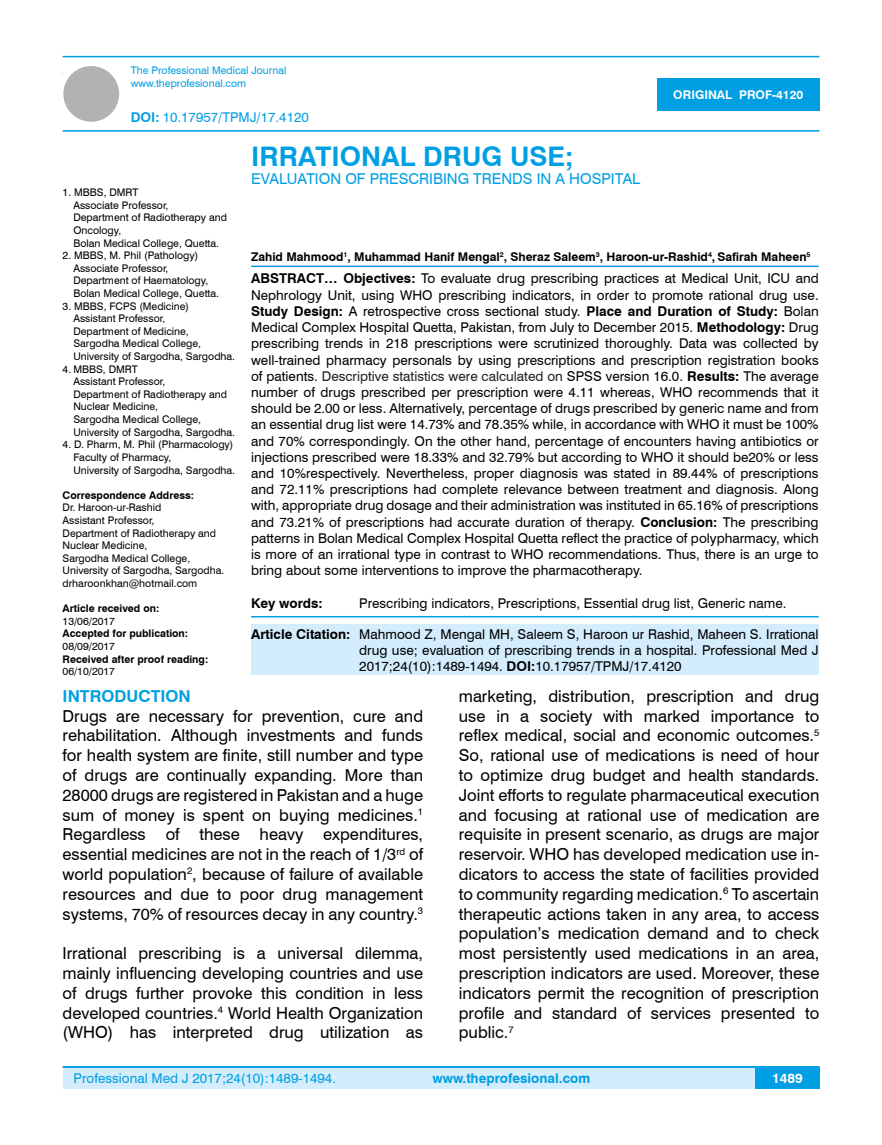
<style>
.page{position:relative;width:882px;height:1145px;background:#fff}
.page>*{position:absolute;margin:0;border:0;box-sizing:border-box;transform-origin:0 0}
.t1{font:700 27px "Swiss 721 BT";color:#009fe3}
.t2{font:16.5px/19.8px "Swiss 721 BT";color:#000;text-align:justify}
.t3{font:700 16.5px "Swiss 721 BT";color:#009fe3}
.t4{font:15px "Swiss 721 BT";color:#009fe3}
.t5{font:13.5px/16.2px "Swiss 721 BT";color:#000;text-align:justify}
.t6{font:13.5px "Swiss 721 BT";color:#009fe3}
.t7{font:700 13.5px "Swiss 721 BT";color:#009fe3}
.t8{font:700 13.5px "Swiss 721 BT";color:#000}
.t9{font:700 13.5px "Swiss 721 BT";color:#fff}
.t10{font:700 12px "Swiss 721 BT";color:#000}
.t11{font:700 12px "Swiss 721 BT";color:#fff}
.t12{font:10.5px/12.6px "Swiss 721 BT";color:#000}
.t13{font:700 10.5px "Swiss 721 BT";color:#000}
.t14{font:10.5px/12.6px "Swiss 721 BT";color:#009fe3}
.s1{font-weight:700}
.s2{color:#231f20}
</style>
<div class="page">
<div style="left:63px;top:1067px;width:756px;height:21px;background:#d4edfc"></div>
<hr style="left:63px;top:1066px;width:756px;height:2px;background:#009fe3">
<div style="left:754px;top:1068px;width:65px;height:20px;background:#009fe3"></div>
<hr style="left:63px;top:56px;width:756px;height:1px;background:#009fe3">
<hr style="left:63px;top:130px;width:756px;height:2px;background:#009fe3">
<div style="left:63px;top:66px;width:56px;height:56px;background:#b3b2b2;border-radius:50%"></div>
<div style="left:657px;top:78px;width:162px;height:33px;background:#009fe3"></div>
<hr style="left:251px;top:265px;width:567px;height:2px;background:#009fe3">
<hr style="left:251px;top:616px;width:567px;height:1px;background:#009fe3">
<div style="left:251px;top:624px;width:567px;height:51px;background:#d4edfc"></div>
<p class="t14" style="left:131px;top:64px;width:157px">The Professional Medical Journal www.theprofesional.com</p>
<p class="t6" style="left:131px;top:108px;width:179px"><span class="s1">DOI:</span> 10.17957/TPMJ/17.4120</p>
<h1 class="t1" style="left:251px;top:137px;width:324px">IRRATIONAL DRUG USE;</h1>
<p class="t4" style="left:251px;top:168px;width:390px">EVALUATION OF PRESCRIBING TRENDS IN A HOSPITAL</p>
<p class="t11" style="left:673px;top:87px;width:131px">ORIGINAL PROF-4120</p>
<p class="t12" style="left:73px;top:186px;width:155px;text-indent:-11px">1. MBBS, DMRT<br>Associate Professor,<br>Department of Radiotherapy and<br>Oncology,<br>Bolan Medical College, Quetta.</p>
<p class="t12" style="left:73px;top:249px;width:147px;text-indent:-11px">2. MBBS, M. Phil (Pathology)<br>Associate Professor,<br>Department of Haematology,<br>Bolan Medical College, Quetta.</p>
<p class="t12" style="left:73px;top:299px;width:163px;text-indent:-11px">3. MBBS, FCPS (Medicine)<br>Assistant Professor,<br>Department of Medicine,<br>Sargodha Medical College,<br>University of Sargodha, Sargodha.</p>
<p class="t12" style="left:73px;top:362px;width:163px;text-indent:-11px">4. MBBS, DMRT<br>Assistant Professor,<br>Department of Radiotherapy and<br>Nuclear Medicine,<br>Sargodha Medical College,<br>University of Sargodha, Sargodha.</p>
<p class="t12" style="left:73px;top:438px;width:163px;text-indent:-11px">4. D. Pharm, M. Phil (Pharmacology)<br>Faculty of Pharmacy,<br>University of Sargodha, Sargodha.</p>
<p class="t13" style="left:63px;top:488px;width:133px">Correspondence Address:</p>
<p class="t12" style="left:63px;top:501px;width:163px">Dr. Haroon-ur-Rashid<br>Assistant Professor,<br>Department of Radiotherapy and<br>Nuclear Medicine,<br>Sargodha Medical College,<br>University of Sargodha, Sargodha. drharoonkhan@hotmail.com</p>
<p class="t13" style="left:63px;top:601px;width:98px">Article received on:</p>
<p class="t12" style="left:63px;top:614px;width:54px">13/06/2017</p>
<p class="t13" style="left:63px;top:626px;width:127px">Accepted for publication:</p>
<p class="t12" style="left:63px;top:639px;width:54px">08/09/2017</p>
<p class="t13" style="left:63px;top:651px;width:147px">Received after proof reading:</p>
<p class="t12" style="left:63px;top:665px;width:54px">06/10/2017</p>
<p class="t10" style="left:251px;top:248px;width:560px">Zahid Mahmood<sup>1</sup>, Muhammad Hanif Mengal<sup>2</sup>, Sheraz Saleem<sup>3</sup>, Haroon-ur-Rashid<sup>4</sup>, Safirah Maheen<sup>5</sup></p>
<p class="t5" style="left:251px;top:270px;width:569px"><span class="s1">ABSTRACT… Objectives:</span> To evaluate drug prescribing practices at Medical Unit, ICU and Nephrology Unit, using WHO prescribing indicators, in order to promote rational drug use.<br><span class="s1">Study Design:</span> A retrospective cross sectional study. <span class="s1">Place and Duration of Study:</span> Bolan Medical Complex Hospital Quetta, Pakistan, from July to December 2015. <span class="s1">Methodology:</span> Drug prescribing trends in 218 prescriptions were scrutinized thoroughly. Data was collected by well-trained pharmacy personals by using prescriptions and prescription registration books of patients. <span class="s2">Descriptive statistics were calculated on</span> SPSS version 16.0. <span class="s1">Results:</span> The average number of drugs prescribed per prescription were 4.11 whereas, WHO recommends that it should be 2.00 or less. Alternatively, percentage of drugs prescribed by generic name and from an essential drug list were 14.73% and 78.35% while, in accordance with WHO it must be 100% and 70% correspondingly. On the other hand, percentage of encounters having antibiotics or injections prescribed were 18.33% and 32.79% but according to WHO it should be20% or less and 10%respectively. Nevertheless, proper diagnosis was stated in 89.44% of prescriptions and 72.11% prescriptions had complete relevance between treatment and diagnosis. Along with, appropriate drug dosage and their administration was instituted in 65.16% of prescriptions and 73.21% of prescriptions had accurate duration of therapy. <span class="s1">Conclusion:</span> The prescribing patterns in Bolan Medical Complex Hospital Quetta reflect the practice of polypharmacy, which is more of an irrational type in contrast to WHO recommendations. Thus, there is an urge to bring about some interventions to improve the pharmacotherapy.</p>
<p class="t8" style="left:251px;top:593px;width:73px">Key words:</p>
<p class="t5" style="left:359px;top:594px;width:428px">Prescribing indicators, Prescriptions, Essential drug list, Generic name.</p>
<p class="t5" style="left:359px;top:625px;width:460px;text-indent:-108px"><span class="s1">Article Citation:</span> Mahmood Z, Mengal MH, Saleem S, Haroon ur Rashid, Maheen S. Irrational drug use; evaluation of prescribing trends in a hospital. Professional Med J 2017;24(10):1489-1494. <span class="s1">DOI:</span>10.17957/TPMJ/17.4120</p>
<p class="t3" style="left:63px;top:684px;width:130px">INTRODUCTION</p>
<p class="t2" style="left:63px;top:705px;width:362px">Drugs are necessary for prevention, cure and rehabilitation. Although investments and funds for health system are finite, still number and type of drugs are continually expanding. More than 28000 drugs are registered in Pakistan and a huge sum of money is spent on buying medicines.<sup>1<br></sup>Regardless of these heavy expenditures, essential medicines are not in the reach of 1/3<sup>rd</sup> of world population<sup>2</sup>, because of failure of available resources and due to poor drug management systems, 70% of resources decay in any country.<sup>3</sup></p>
<p class="t2" style="left:63px;top:942px;width:362px">Irrational prescribing is a universal dilemma, mainly influencing developing countries and use of drugs further provoke this condition in less developed countries.<sup>4</sup> World Health Organization (WHO) has interpreted drug utilization as</p>
<p class="t2" style="left:458px;top:685px;width:362px">marketing, distribution, prescription and drug use in a society with marked importance to reflex medical, social and economic outcomes.<sup>5<br></sup>So, rational use of medications is need of hour to optimize drug budget and health standards.<br>Joint efforts to regulate pharmaceutical execution and focusing at rational use of medication are requisite in present scenario, as drugs are major reservoir. WHO has developed medication use in&shy;dicators to access the state of facilities provided to community regarding medication.<sup>6</sup> To ascertain therapeutic actions taken in any area, to access population’s medication demand and to check most persistently used medications in an area, prescription indicators are used. Moreover, these indicators permit the recognition of prescription profile and standard of services presented to public.<sup>7</sup></p>
<p class="t6" style="left:74px;top:1069px;width:264px">Professional Med J 2017;24(10):1489-1494.</p>
<p class="t7" style="left:432px;top:1069px;width:159px">www.theprofesional.com</p>
<p class="t9" style="left:771px;top:1069px;width:32px">1489</p>
</div>
